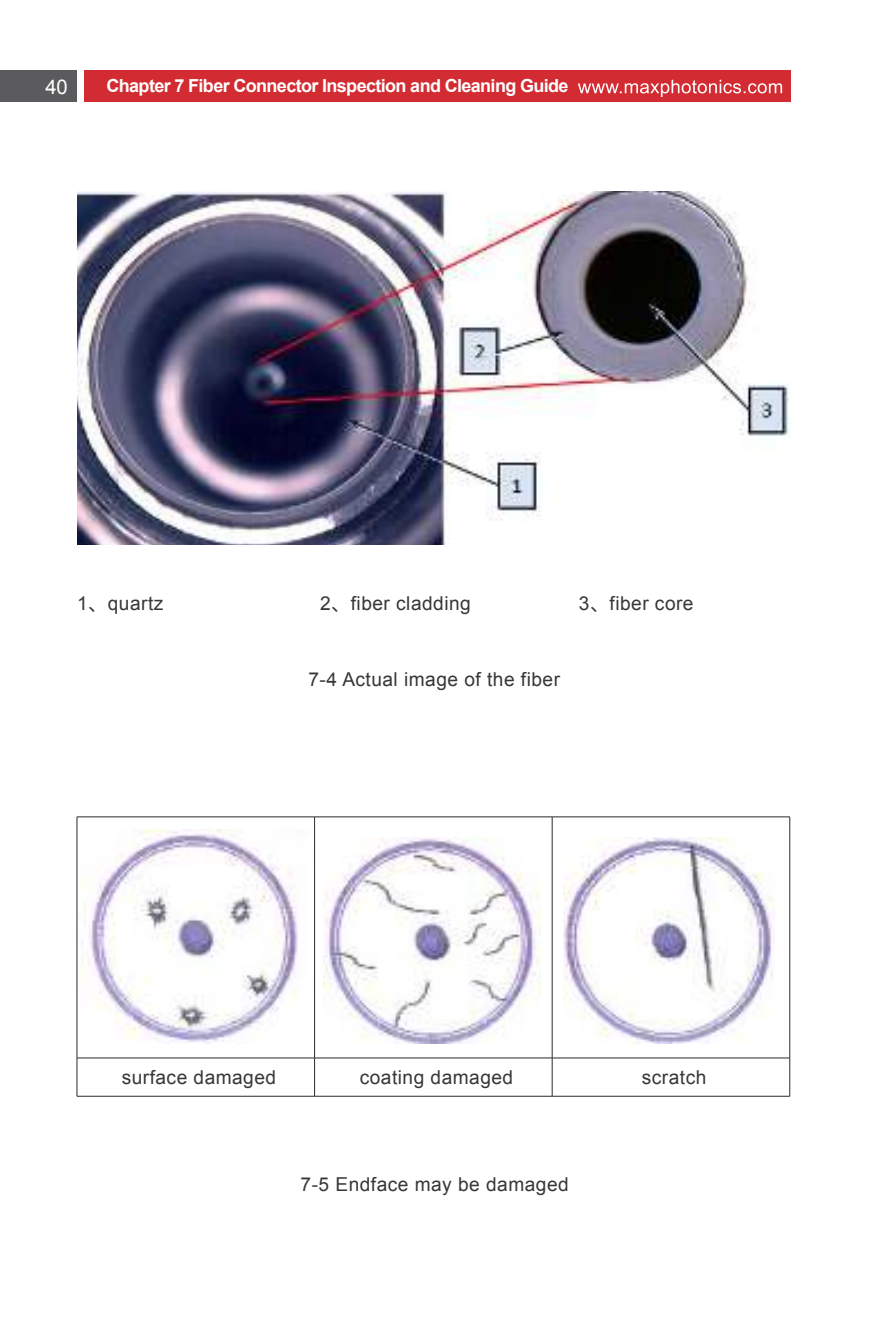
<style>
.page{position:relative;width:893px;height:1340px;background:#fff}
.page>*{position:absolute;margin:0;border:0;box-sizing:border-box;transform-origin:0 0}
.t1{font:20.25px "Arial";color:#fff}
.t2{font:19.12px "Arial";letter-spacing:.025em;color:#383738}
.t3{font:700 18px "Arial";letter-spacing:-.035em;color:#fff}
.s1{font-family:"Source Han Sans SC"}
</style>
<div class="page">
<div style="left:84px;top:70px;width:707px;height:32px;background:#d22b31"></div>
<div style="left:0;top:70px;width:77px;height:32px;background:#5b5b5e"></div>
<svg style="left:578px;top:80px;width:204px;height:17px"></svg>
<img style="left:78px;top:191px;width:713px;height:353px">
<img style="left:82px;top:829px;width:216px;height:214px">
<hr style="left:77px;top:816px;width:238px;height:1px;background:#2b2829">
<hr style="left:77px;top:817px;width:1px;height:240px;background:#2b2829">
<hr style="left:77px;top:1057px;width:238px;height:1px;background:#2b2829">
<hr style="left:77px;top:1058px;width:1px;height:38px;background:#2b2829">
<hr style="left:77px;top:1095px;width:238px;height:1px;background:#2b2829">
<hr style="left:315px;top:816px;width:237px;height:1px;background:#2b2829">
<hr style="left:314px;top:817px;width:1px;height:240px;background:#2b2829">
<hr style="left:315px;top:1057px;width:237px;height:1px;background:#2b2829">
<hr style="left:314px;top:1058px;width:1px;height:38px;background:#2b2829">
<hr style="left:315px;top:1095px;width:237px;height:1px;background:#2b2829">
<hr style="left:552px;top:816px;width:238px;height:1px;background:#2b2829">
<hr style="left:552px;top:817px;width:1px;height:240px;background:#2b2829">
<hr style="left:789px;top:817px;width:1px;height:240px;background:#2b2829">
<hr style="left:552px;top:1057px;width:238px;height:1px;background:#2b2829">
<hr style="left:552px;top:1058px;width:1px;height:38px;background:#2b2829">
<hr style="left:789px;top:1058px;width:1px;height:38px;background:#2b2829">
<hr style="left:552px;top:1095px;width:238px;height:1px;background:#2b2829">
<img style="left:324px;top:837px;width:216px;height:206px">
<img style="left:564px;top:837px;width:210px;height:206px">
<p class="t1" style="left:45px;top:79px;width:24px">40</p>
<p class="t3" style="left:107px;top:79px;width:464px">Chapter 7 Fiber Connector Inspection and Cleaning Guide</p>
<p class="t2" style="left:77px;top:596px;width:88px">1<span class="s1">、</span>quartz</p>
<p class="t2" style="left:320px;top:596px;width:152px">2<span class="s1">、</span>fiber cladding</p>
<p class="t2" style="left:579px;top:596px;width:116px">3<span class="s1">、</span>fiber core</p>
<p class="t2" style="left:309px;top:672px;width:253px">7-4 Actual image of the fiber</p>
<p class="t2" style="left:122px;top:1070px;width:156px">surface damaged</p>
<p class="t2" style="left:360px;top:1070px;width:155px">coating damaged</p>
<p class="t2" style="left:642px;top:1070px;width:66px">scratch</p>
<p class="t2" style="left:301px;top:1176px;width:270px">7-5 Endface may be damaged</p>
</div>
